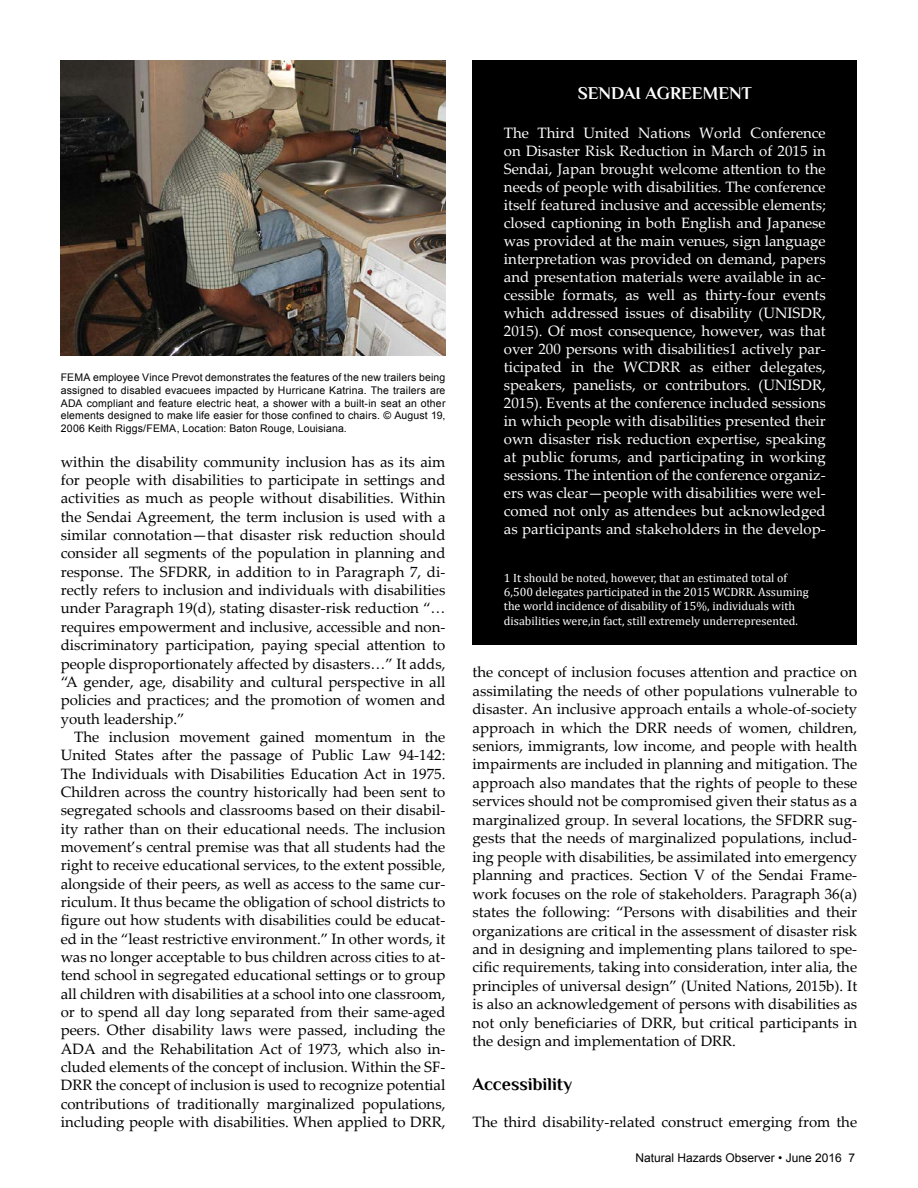
<style>
.page{position:relative;width:918px;height:1188px;background:#fff}
.page>*{position:absolute;margin:0;border:0;box-sizing:border-box;transform-origin:0 0}
.t1{font:700 18px "Philosopher";color:#fff}
.t2{font:700 18px "Philosopher";color:#000}
.t3{font:15px/18.3px "Palatino Linotype";color:#000;text-align:justify}
.t4{font:15px/18px "Palatino Linotype";color:#fff;text-align:justify}
.t5{font:12px/14.4px "Cambria";color:#fff}
.t6{font:12px "Arial";color:#000}
.t7{font:10.5px/12.6px "Arial";letter-spacing:.015em;color:#000;text-align:justify}
</style>
<div class="page">
<img style="left:61px;top:61px;width:385px;height:294px">
<div style="left:472px;top:61px;width:385px;height:584px;background:#000"></div>
<p class="t7" style="left:61px;top:371px;width:386px">FEMA employee Vince Prevot demonstrates the features of the new trailers being assigned to disabled evacuees impacted by Hurricane Katrina. The trailers are ADA compliant and feature electric heat, a shower with a built-in seat an other elements designed to make life easier for those confined to chairs. © August 19, 2006 Keith Riggs/FEMA, Location: Baton Rouge, Louisiana.</p>
<p class="t3" style="left:61px;top:452px;width:386px">within the disability community inclusion has as its aim for people with disabilities to participate in settings and activities as much as people without disabilities. Within the Sendai Agreement, the term inclusion is used with a similar connotation—that disaster risk reduction should consider all segments of the population in planning and response. The SFDRR, in addition to in Paragraph 7, di&shy;rectly refers to inclusion and individuals with disabilities under Paragraph 19(d), stating disaster-risk reduction “… requires empowerment and inclusive, accessible and non&shy;discriminatory participation, paying special attention to people disproportionately affected by disasters…” It adds, “A gender, age, disability and cultural perspective in all policies and practices; and the promotion of women and youth leadership.”</p>
<p class="t3" style="left:61px;top:727px;width:386px;text-indent:14px">The inclusion movement gained momentum in the United States after the passage of Public Law 94-142:<br>The Individuals with Disabilities Education Act in 1975.<br>Children across the country historically had been sent to segregated schools and classrooms based on their disabil&shy;ity rather than on their educational needs. The inclusion movement’s central premise was that all students had the right to receive educational services, to the extent possible, alongside of their peers, as well as access to the same cur&shy;riculum. It thus became the obligation of school districts to figure out how students with disabilities could be educat&shy;ed in the “least restrictive environment.” In other words, it was no longer acceptable to bus children across cities to at&shy;tend school in segregated educational settings or to group all children with disabilities at a school into one classroom, or to spend all day long separated from their same-aged peers. Other disability laws were passed, including the ADA and the Rehabilitation Act of 1973, which also in&shy;cluded elements of the concept of inclusion. Within the SF-DRR the concept of inclusion is used to recognize potential contributions of traditionally marginalized populations, including people with disabilities. When applied to DRR,</p>
<p class="t1" style="left:578px;top:83px;width:172px">SENDAI AGREE MENT</p>
<p class="t4" style="left:504px;top:124px;width:323px">The Third United Nations World Conference on Disaster Risk Reduction in March of 2015 in Sendai, Japan brought welcome attention to the needs of people with disabilities. The conference itself featured inclusive and accessible elements; closed captioning in both English and Japanese was provided at the main venues, sign language interpretation was provided on demand, papers and presentation materials were available in ac&shy;cessible formats, as well as thirty-four events which addressed issues of disability (UNISDR, 2015). Of most consequence, however, was that over 200 persons with disabilities1 actively par&shy;ticipated in the WCDRR as either delegates, speakers, panelists, or contributors. (UNISDR, 2015). Events at the conference included sessions in which people with disabilities presented their own disaster risk reduction expertise, speaking at public forums, and participating in working sessions. The intention of the conference organiz&shy;ers was clear—people with disabilities were wel&shy;comed not only as attendees but acknowledged as participants and stakeholders in the develop-</p>
<p class="t5" style="left:504px;top:570px;width:306px">1 It should be noted, however, that an estimated total of 6,500 delegates participated in the 2015 WCDRR. Assuming the world incidence of disability of 15%, individuals with disabilities were,in fact, still extremely underrepresented.</p>
<p class="t3" style="left:472px;top:662px;width:386px">the concept of inclusion focuses attention and practice on assimilating the needs of other populations vulnerable to disaster. An inclusive approach entails a whole-of-society approach in which the DRR needs of women, children, seniors, immigrants, low income, and people with health impairments are included in planning and mitigation. The approach also mandates that the rights of people to these services should not be compromised given their status as a marginalized group. In several locations, the SFDRR sug&shy;gests that the needs of marginalized populations, includ&shy;ing people with disabilities, be assimilated into emergency planning and practices. Section V of the Sendai Frame&shy;work focuses on the role of stakeholders. Paragraph 36(a) states the following: “Persons with disabilities and their organizations are critical in the assessment of disaster risk and in designing and implementing plans tailored to spe&shy;cific requirements, taking into consideration, inter alia, the principles of universal design” (United Nations, 2015b). It is also an acknowledgement of persons with disabilities as not only beneficiaries of DRR, but critical participants in the design and implementation of DRR.</p>
<p class="t2" style="left:472px;top:1075px;width:101px">ACCESSIBILITY</p>
<p class="t3" style="left:472px;top:1112px;width:386px">The third disability-related construct emerging from the</p>
<p class="t6" style="left:636px;top:1150px;width:221px">Natural Hazards Observer • June 2016 7</p>
</div>
